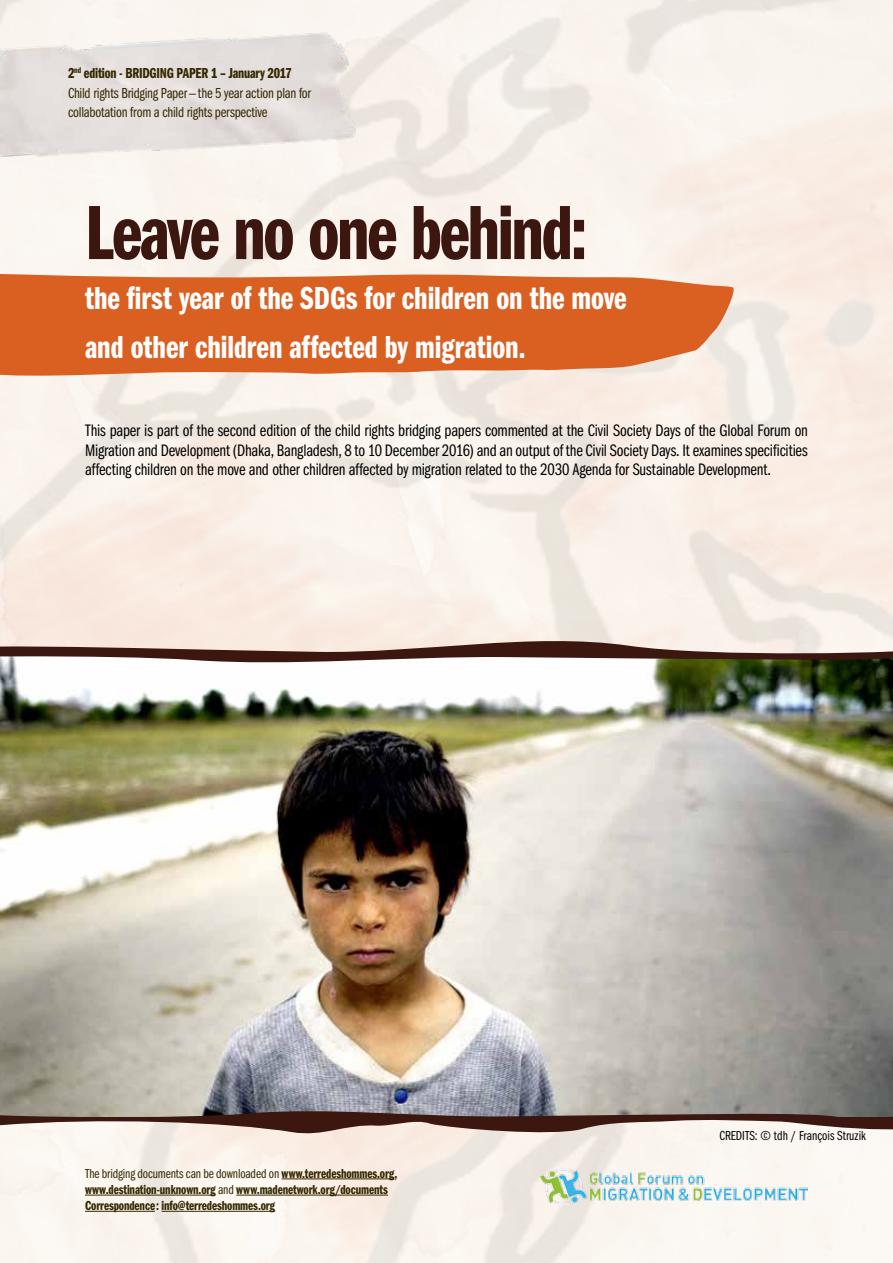
<style>
.page{position:relative;width:893px;height:1263px;background:#fff}
.page>*{position:absolute;margin:0;border:0;box-sizing:border-box;transform-origin:0 0}
.t1{font:79.5px "ITC Franklin Gothic Std Dm Cp";letter-spacing:-.03em;color:#3c170f}
.t2{font:33px/49.5px "ITC Franklin Gothic Std Dm Cp";color:#fff}
.t3{font:17.25px/19.5px "ITC Franklin Gothic Std Bk Cp";letter-spacing:-.01em;color:#000;text-align:justify}
.t4{font:15px/19.5px "ITC Franklin Gothic Std Bk Cp";letter-spacing:-.01em;color:#342700}
.t5{font:15px "ITC Franklin Gothic Std Dm Cp";letter-spacing:-.015em;color:#342700}
.t6{font:13.5px/16.2px "ITC Franklin Gothic Std Dm Cp";letter-spacing:-.01em;color:#342700}
.t7{font:13.5px "ITC Franklin Gothic Std Bk Cp";letter-spacing:-.01em;color:#342700}
.t8{font:13.5px "ITC Franklin Gothic Std Bk Cp";color:#000}
.s1{font-family:"ITC Franklin Gothic Std Dm Cp"}
.s2{font-family:"ITC Franklin Gothic Std Bk Cp"}
</style>
<div class="page">
<svg style="left:0;top:272px;width:738px;height:107px;background:#de753f"></svg>
<svg style="left:0;top:632px;width:893px;height:508px;background:#c4b3ab"></svg>
<img style="left:0;top:667px;width:893px;height:440px">
<img style="left:540px;top:1168px;width:268px;height:36px">
<svg style="left:0;top:654px;width:893px;height:13px"></svg>
<svg style="left:0;top:1107px;width:893px;height:12px;background:#776b67"></svg>
<hr style="left:282px;top:1178px;width:112px;height:1px;background:#342700">
<hr style="left:85px;top:1195px;width:131px;height:1px;background:#342700">
<hr style="left:236px;top:1195px;width:152px;height:1px;background:#342700">
<hr style="left:85px;top:1211px;width:70px;height:1px;background:#342700">
<hr style="left:162px;top:1211px;width:113px;height:1px;background:#342700">
<p class="t5" style="left:68px;top:65px;width:225px">2<sup>nd</sup> edition - BRIDGING PAPER 1 – January 2017</p>
<p class="t4" style="left:68px;top:83px;width:245px">Child rights Bridging Paper—the 5 year action plan for collabotation from a child rights perspective</p>
<h1 class="t1" style="left:85px;top:189px;width:504px">Leave no one behind:</h1>
<h2 class="t2" style="left:85px;top:273px;width:543px">the first year of the SDGs for children on the move and other children affected by migration.</h2>
<p class="t3" style="left:85px;top:421px;width:724px">This paper is part of the second edition of the child rights bridging papers commented at the Civil Society Days of the Global Forum on Migration and Development (Dhaka, Bangladesh, 8 to 10 December 2016) and an output of the Civil Society Days. It examines specificities affecting children on the move and other children affected by migration related to the 2030 Agenda for Sustainable Development.</p>
<p class="t7" style="left:85px;top:1166px;width:314px">The bridging documents can be downloaded on <span class="s1">www.terredeshommes.org,</span></p>
<p class="t6" style="left:85px;top:1181px;width:304px">www.destination-unknown.org <span class="s2">and</span> www.madenetwork.org/documents<br>Correspondence: info@terredeshommes.org</p>
<p class="t8" style="left:719px;top:1128px;width:148px">CREDITS: © tdh / François Struzik</p>
</div>
